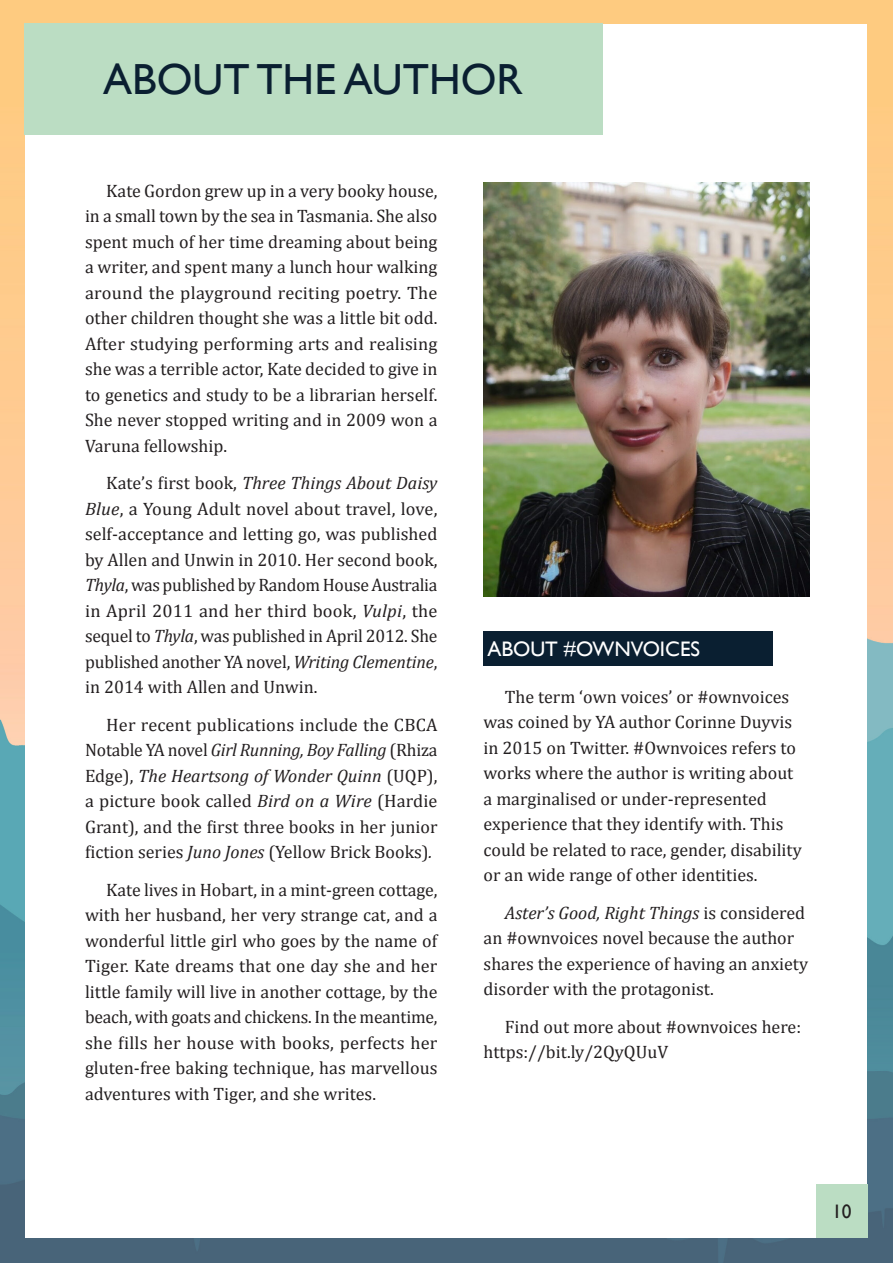
<style>
.page{position:relative;width:893px;height:1263px;background:#fff}
.page>*{position:absolute;margin:0;border:0;box-sizing:border-box;transform-origin:0 0}
.t1{font:43.5px "Gill Sans";color:#0a1f31}
.t2{font:21px "Gill Sans";color:#fff}
.t3{font:19.5px "Gill Sans";color:#231f20}
.Body_-_indent{font:18px/25.5px "Cambria";color:#231f20;text-align:justify}
.s1{font-style:italic}
</style>
<div class="page">
<img style="left:0;top:0;width:893px;height:1263px">
<div style="left:26px;top:24px;width:841px;height:1213px;background:#fff"></div>
<div style="left:816px;top:1184px;width:51px;height:53px;background:#bbddc3"></div>
<div style="left:24px;top:24px;width:578px;height:111px;background:#bbddc3"></div>
<img style="left:484px;top:183px;width:326px;height:414px">
<div style="left:484px;top:631px;width:289px;height:34px;background:#0a1f31"></div>
<p class="t1" style="left:103px;top:54px;width:421px">ABOUT THE AUTHOR</p>
<p class="Body_-_indent" style="left:85px;top:178px;width:354px;text-indent:21px">Kate Gordon grew up in a very booky house, in a small town by the sea in Tasmania. She also spent much of her time dreaming about being a writer, and spent many a lunch hour walking around the playground reciting poetry. The other children thought she was a little bit odd.<br>After studying performing arts and realising she was a terrible actor, Kate decided to give in to genetics and study to be a librarian herself.<br>She never stopped writing and in 2009 won a Varuna fellowship.</p>
<p class="Body_-_indent" style="left:85px;top:470px;width:354px;text-indent:21px">Kate’s first book, <span class="s1">Three Things About Daisy Blue</span>, a Young Adult novel about travel, love, self-acceptance and letting go, was published by Allen and Unwin in 2010. Her second book, <span class="s1">Thyla</span>, was published by Random House Australia in April 2011 and her third book, <span class="s1">Vulpi</span>, the sequel to <span class="s1">Thyla</span>, was published in April 2012. She published another YA novel, <span class="s1">Writing Clementine</span>, in 2014 with Allen and Unwin.</p>
<p class="Body_-_indent" style="left:85px;top:712px;width:354px;text-indent:21px">Her recent publications include the CBCA Notable YA novel <span class="s1">Girl Running, Boy Falling</span> (Rhiza Edge), <span class="s1">The Heartsong of Wonder Quinn</span> (UQP), a picture book called <span class="s1">Bird on a Wire</span> (Hardie Grant), and the first three books in her junior fiction series <span class="s1">Juno Jones</span> (Yellow Brick Books)<span class="s1">.</span></p>
<p class="Body_-_indent" style="left:85px;top:877px;width:354px;text-indent:21px">Kate lives in Hobart, in a mint-green cottage, with her husband, her very strange cat, and a wonderful little girl who goes by the name of Tiger. Kate dreams that one day she and her little family will live in another cottage, by the beach, with goats and chickens. In the meantime, she fills her house with books, perfects her gluten-free baking technique, has marvellous adventures with Tiger, and she writes.</p>
<p class="t2" style="left:487px;top:636px;width:214px">ABOUT #OWNVOICES</p>
<p class="Body_-_indent" style="left:484px;top:684px;width:320px;text-align:left;text-indent:21px">The term ‘own voices’ or #ownvoices was coined by YA author Corinne Duyvis in 2015 on Twitter. #Ownvoices refers to works where the author is writing about a marginalised or under-represented experience that they identify with. This could be related to race, gender, disability or an wide range of other identities.</p>
<p class="Body_-_indent" style="left:484px;top:900px;width:326px;text-align:left;text-indent:21px"><span class="s1">Aster’s Good, Right Things</span> is considered an #ownvoices novel because the author shares the experience of having an anxiety disorder with the protagonist.</p>
<p class="Body_-_indent" style="left:484px;top:1014px;width:319px;text-indent:21px">Find out more about #ownvoices here: https://bit.ly/2QyQUuV</p>
<p class="t3" style="left:832px;top:1199px;width:21px">10</p>
</div>
